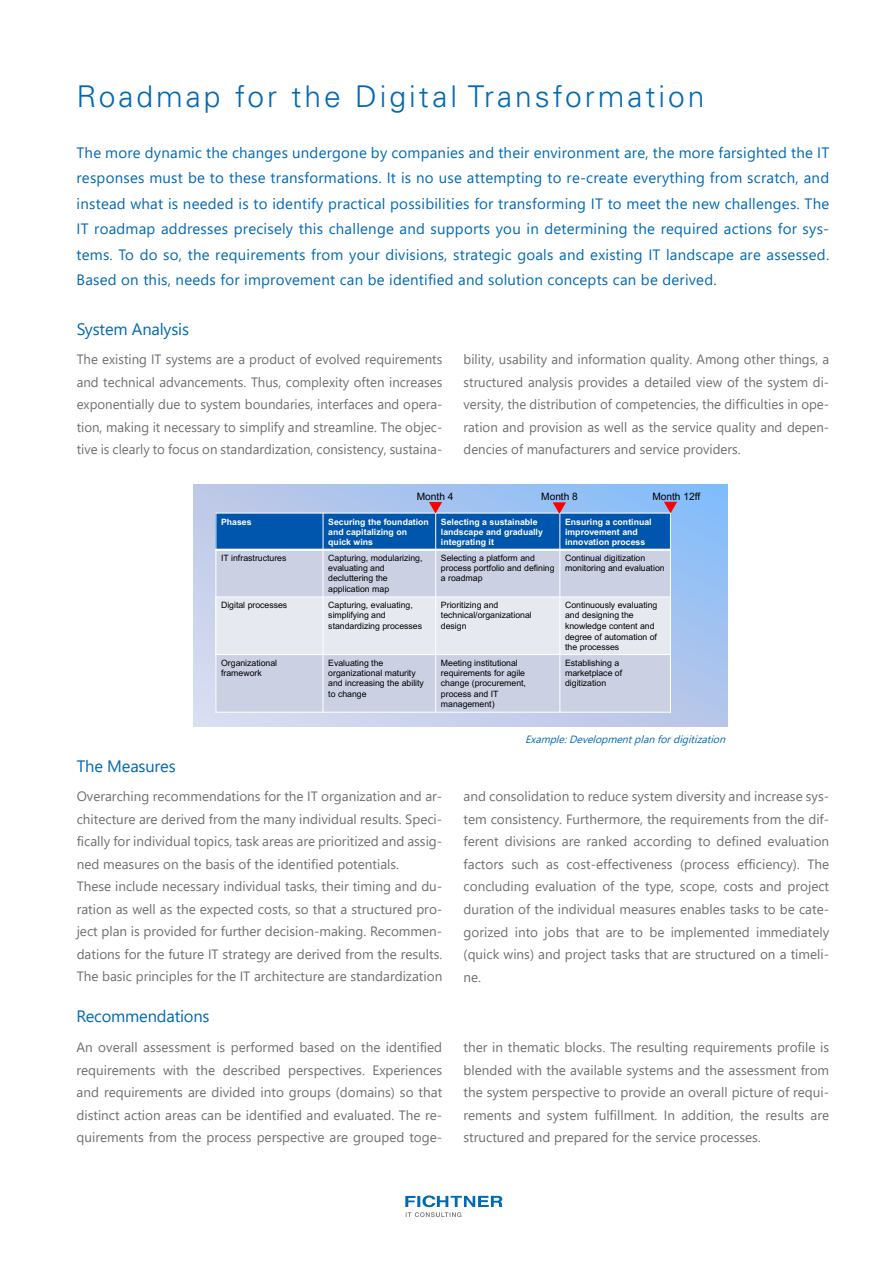
<style>
.page{position:relative;width:893px;height:1263px;background:#fff}
.page>*{position:absolute;margin:0;border:0;box-sizing:border-box;transform-origin:0 0}
.t1{font:300 30px "Univers LT Std";letter-spacing:.1em;color:#0069b4}
.t2{font:16.5px "Segoe UI";letter-spacing:-.01em;color:#0069b4}
.t3{font:15px/25.5px "Segoe UI";letter-spacing:.015em;color:#0069b4;text-align:justify}
.t4{font:13.5px/22.5px "Segoe UI";color:#706f6f;text-align:justify}
.t5{font:700 13.05px "Arial";color:#000}
.t6{font:italic 10.5px "Segoe UI";color:#0069b4}
.t7{font:10.2px "Arial";letter-spacing:-.005em;color:#000}
.t8{font:8.7px/10.2px "Arial";letter-spacing:-.005em;color:#000}
.t9{font:700 8.7px/10.2px "Arial";letter-spacing:.005em;color:#fff}
</style>
<div class="page">
<svg style="left:405px;top:1195px;width:97px;height:22px"></svg>
<svg style="left:193px;top:484px;width:534px;height:242px;background:#adc7ef"></svg>
<div style="left:216px;top:513px;width:107px;height:37px;background:#0056ad"></div>
<div style="left:323px;top:513px;width:113px;height:37px;background:#0056ad"></div>
<div style="left:436px;top:513px;width:124px;height:37px;background:#0056ad"></div>
<div style="left:560px;top:513px;width:110px;height:37px;background:#0056ad"></div>
<div style="left:216px;top:550px;width:107px;height:47px;background:#cbd1e3"></div>
<div style="left:323px;top:550px;width:113px;height:47px;background:#cbd1e3"></div>
<div style="left:436px;top:550px;width:124px;height:47px;background:#cbd1e3"></div>
<div style="left:560px;top:550px;width:110px;height:47px;background:#cbd1e3"></div>
<div style="left:216px;top:597px;width:107px;height:57px;background:#e7e9f1"></div>
<div style="left:323px;top:597px;width:113px;height:57px;background:#e7e9f1"></div>
<div style="left:436px;top:597px;width:124px;height:57px;background:#e7e9f1"></div>
<div style="left:560px;top:597px;width:110px;height:57px;background:#e7e9f1"></div>
<div style="left:216px;top:654px;width:107px;height:58px;background:#cbd1e3"></div>
<div style="left:323px;top:654px;width:113px;height:58px;background:#cbd1e3"></div>
<div style="left:436px;top:654px;width:124px;height:58px;background:#cbd1e3"></div>
<div style="left:560px;top:654px;width:110px;height:58px;background:#cbd1e3"></div>
<hr style="left:323px;top:513px;width:1px;height:199px;background:#fff">
<hr style="left:435px;top:513px;width:1px;height:199px;background:#fff">
<hr style="left:559px;top:513px;width:1px;height:199px;background:#fff">
<hr style="left:216px;top:549px;width:455px;height:2px;background:#fff">
<hr style="left:216px;top:596px;width:455px;height:1px;background:#fff">
<hr style="left:216px;top:654px;width:455px;height:1px;background:#fff">
<hr style="left:216px;top:513px;width:1px;height:199px;background:#fff">
<hr style="left:670px;top:513px;width:1px;height:199px;background:#fff">
<hr style="left:216px;top:513px;width:455px;height:1px;background:#fff">
<hr style="left:216px;top:712px;width:455px;height:1px;background:#fff">
<svg style="left:429px;top:502px;width:13px;height:11px"></svg>
<svg style="left:553px;top:502px;width:13px;height:12px"></svg>
<svg style="left:664px;top:501px;width:13px;height:12px"></svg>
<h1 class="t1" style="left:77px;top:78px;width:629px">Roadmap for the Digital Transformation</h1>
<p class="t3" style="left:77px;top:138px;width:754px">The more dynamic the changes undergone by companies and their environment are, the more farsighted the IT responses must be to these transformations. It is no use attempting to re-create everything from scratch, and instead what is needed is to identify practical possibilities for transforming IT to meet the new challenges. The IT roadmap addresses precisely this challenge and supports you in determining the required actions for sys&shy;tems. To do so, the requirements from your divisions, strategic goals and existing IT landscape are assessed.<br>Based on this, needs for improvement can be identified and solution concepts can be derived.</p>
<p class="t2" style="left:77px;top:313px;width:114px">System Analysis</p>
<p class="t4" style="left:77px;top:347px;width:367px">The existing IT systems are a product of evolved requirements and technical advancements. Thus, complexity often increases exponentially due to system boundaries, interfaces and opera&shy;tion, making it necessary to simplify and streamline. The objec&shy;tive is clearly to focus on standardization, consistency, sustaina-</p>
<p class="t4" style="left:464px;top:347px;width:367px">bility, usability and information quality. Among other things, a structured analysis provides a detailed view of the system di&shy;versity, the distribution of competencies, the difficulties in ope&shy;ration and provision as well as the service quality and depen&shy;dencies of manufacturers and service providers.</p>
<p class="t5" style="left:197px;top:419px;width:139px">Veränderungsprozess</p>
<p class="t7" style="left:417px;top:489px;width:38px">Month 4</p>
<p class="t7" style="left:541px;top:489px;width:38px">Month 8</p>
<p class="t7" style="left:652px;top:489px;width:49px">Month 12ff</p>
<p class="t9" style="left:221px;top:516px;width:32px">Phases</p>
<p class="t9" style="left:328px;top:516px;width:102px">Securing the foundation and capitalizing on quick wins</p>
<p class="t9" style="left:441px;top:516px;width:104px">Selecting a sustainable landscape and gradually integrating it</p>
<p class="t9" style="left:565px;top:516px;width:88px">Ensuring a continual improvement and innovation process</p>
<p class="t8" style="left:221px;top:553px;width:67px">IT infrastructures</p>
<p class="t8" style="left:328px;top:553px;width:96px">Capturing, modularizing, evaluating and decluttering the</p>
<p class="t8" style="left:328px;top:584px;width:62px">application map</p>
<p class="t8" style="left:441px;top:553px;width:115px">Selecting a platform and process portfolio and defining a roadmap</p>
<p class="t8" style="left:565px;top:553px;width:101px">Continual digitization monitoring and evaluation</p>
<p class="t8" style="left:221px;top:600px;width:68px">Digital processes</p>
<p class="t8" style="left:328px;top:600px;width:95px">Capturing, evaluating, simplifying and standardizing processes</p>
<p class="t8" style="left:441px;top:600px;width:92px">Prioritizing and technical/organizational design</p>
<p class="t8" style="left:565px;top:600px;width:94px">Continuously evaluating and designing the knowledge content and</p>
<p class="t8" style="left:565px;top:631px;width:93px">degree of automation of the processes</p>
<p class="t8" style="left:221px;top:658px;width:58px">Organizational framework</p>
<p class="t8" style="left:328px;top:658px;width:97px">Evaluating the organizational maturity and increasing the ability</p>
<p class="t8" style="left:328px;top:689px;width:40px">to change</p>
<p class="t8" style="left:441px;top:658px;width:87px">Meeting institutional requirements for agile change (procurement,</p>
<p class="t8" style="left:441px;top:689px;width:59px">process and IT management)</p>
<p class="t8" style="left:565px;top:658px;width:59px">Establishing a marketplace of digitization</p>
<p class="t6" style="left:525px;top:730px;width:206px">Example:Developmentplanfordigitization</p>
<p class="t2" style="left:77px;top:751px;width:100px">The Measures</p>
<p class="t4" style="left:77px;top:784px;width:367px;text-align:left">Overarching recommendations for the IT organization and ar&shy;chitecture are derived from the many individual results. Speci&shy;fically for individual topics, task areas are prioritized and assig&shy;ned measures on the basis of the identified potentials.<br>These include necessary individual tasks, their timing and du&shy;ration as well as the expected costs, so that a structured pro&shy;ject plan is provided for further decision-making. Recommen&shy;dations for the future IT strategy are derived from the results.<br>The basic principles for the IT architecture are standardization</p>
<p class="t4" style="left:464px;top:784px;width:367px">and consolidation to reduce system diversity and increase sys&shy;tem consistency. Furthermore, the requirements from the dif&shy;ferent divisions are ranked according to defined evaluation factors such as cost-effectiveness (process efficiency). The concluding evaluation of the type, scope, costs and project duration of the individual measures enables tasks to be cate&shy;gorized into jobs that are to be implemented immediately (quick wins) and project tasks that are structured on a timeli&shy;ne.</p>
<p class="t2" style="left:77px;top:1000px;width:135px">Recommendations</p>
<p class="t4" style="left:77px;top:1035px;width:367px">An overall assessment is performed based on the identified requirements with the described perspectives. Experiences and requirements are divided into groups (domains) so that distinct action areas can be identified and evaluated. The re&shy;quirements from the process perspective are grouped toge-</p>
<p class="t4" style="left:463px;top:1035px;width:367px">ther in thematic blocks. The resulting requirements profile is blended with the available systems and the assessment from the system perspective to provide an overall picture of requi&shy;rements and system fulfillment. In addition, the results are structured and prepared for the service processes.</p>
</div>
